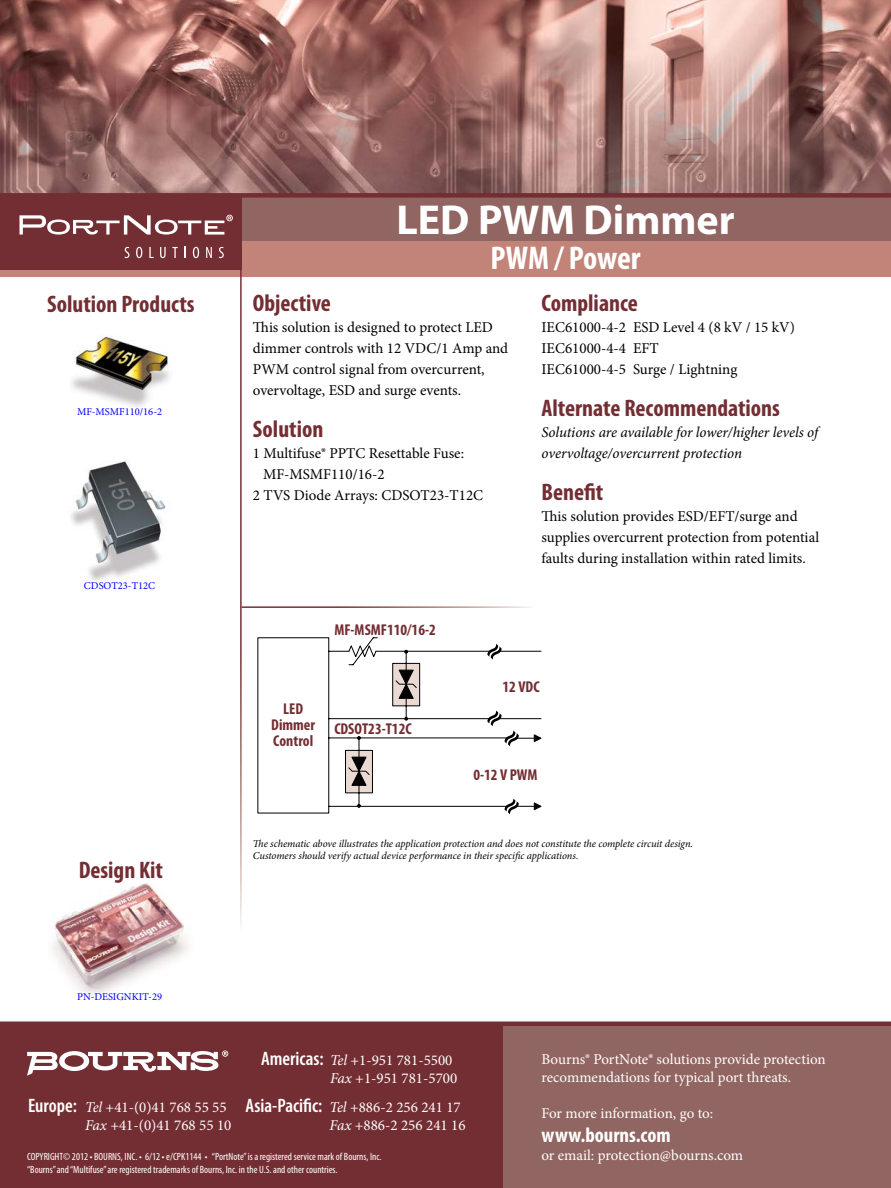
<style>
.page{position:relative;width:891px;height:1188px;background:#fff}
.page>*{position:absolute;margin:0;border:0;box-sizing:border-box;transform-origin:0 0}
.t1{font:700 42px "Myriad Pro";color:#fff}
.t2{font:700 condensed 33px "Myriad Pro";letter-spacing:-.005em;color:#fff}
.t3{font:700 condensed 24px "Myriad Pro";color:#732e33}
.t4{font:700 condensed 21px "Myriad Pro";color:#fff}
.t5{font:700 condensed 15.75px/15.9px "Myriad Pro";color:#732e33;text-align:center}
.t6{font:15px/21px "Minion Pro";color:#000}
.t7{font:15px/18px "Minion Pro";color:#fff}
.t8{font:italic 15px/21px "Minion Pro";letter-spacing:-.01em;color:#000}
.t9{font:condensed 10.5px/12.6px "Myriad Pro";color:#fff}
.t10{font:italic 10.5px/12px "Minion Pro";letter-spacing:-.01em;color:#000}
.t11{font:10.5px "Minion Pro";color:#00f}
.s1{font-family:"Myriad Pro";font-weight:600;font-stretch:condensed;font-size:19.5px}
.s2{font-style:italic}
</style>
<div class="page">
<img style="left:0;top:0;width:891px;height:193px">
<div style="left:0;top:238px;width:891px;height:38px;background:#c28378"></div>
<div style="left:179px;top:197px;width:712px;height:43px;background:#916561"></div>
<div style="left:0;top:196px;width:242px;height:74px;background:#732e33"></div>
<hr style="left:240px;top:196px;width:2px;height:974px;background:#fff">
<div style="left:482px;top:1024px;width:409px;height:164px;background:#916561"></div>
<div style="left:0;top:1024px;width:502px;height:164px;background:#732e33"></div>
<img style="left:71px;top:336px;width:100px;height:245px">
<div style="left:0;top:193px;width:891px;height:5px;background:#732e33"></div>
<svg style="left:125px;top:247px;width:4px;height:11px"></svg>
<svg style="left:136px;top:247px;width:6px;height:11px"></svg>
<svg style="left:149px;top:247px;width:5px;height:11px"></svg>
<svg style="left:160px;top:247px;width:6px;height:11px"></svg>
<svg style="left:172px;top:247px;width:6px;height:11px"></svg>
<svg style="left:184px;top:247px;width:2px;height:11px"></svg>
<svg style="left:193px;top:247px;width:6px;height:11px"></svg>
<svg style="left:206px;top:247px;width:6px;height:11px"></svg>
<svg style="left:219px;top:247px;width:5px;height:11px"></svg>
<svg style="left:19px;top:215px;width:214px;height:20px"></svg>
<hr style="left:0;top:1022px;width:891px;height:4px;background:#732e33">
<svg style="left:27px;top:1051px;width:201px;height:25px"></svg>
<img style="left:52px;top:883px;width:138px;height:112px">
<svg style="left:257px;top:637px;width:251px;height:177px"></svg>
<svg style="left:345px;top:637px;width:76px;height:171px"></svg>
<hr style="left:499px;top:651px;width:42px;height:1px;background:#010101">
<svg style="left:487px;top:644px;width:15px;height:16px"></svg>
<svg style="left:487px;top:710px;width:55px;height:36px"></svg>
<svg style="left:505px;top:799px;width:37px;height:15px"></svg>
<h3 class="t3" style="left:47px;top:289px;width:149px">Solution Products</h3>
<p class="t11" style="left:77px;top:405px;width:87px">MF-MSMF110/16-2</p>
<p class="t11" style="left:84px;top:578px;width:73px">CDSOT23-T12C</p>
<h3 class="t3" style="left:79px;top:855px;width:86px">Design Kit</h3>
<p class="t11" style="left:77px;top:990px;width:86px">PN-DESIGNKIT-29</p>
<h1 class="t1" style="left:396px;top:193px;width:340px">LED PWM Dimmer</h1>
<h2 class="t2" style="left:491px;top:237px;width:151px">PWM / Power</h2>
<h3 class="t3" style="left:253px;top:288px;width:79px">Objective</h3>
<p class="t6" style="left:253px;top:317px;width:257px">This solution is designed to protect LED dimmer controls with 12 VDC/1 Amp and PWM control signal from overcurrent, overvoltage, ESD and surge events.</p>
<h3 class="t3" style="left:253px;top:414px;width:72px">Solution</h3>
<p class="t6" style="left:253px;top:443px;width:213px">1 Multifuse® PPTC Resettable Fuse:</p>
<p class="t6" style="left:263px;top:464px;width:123px">MF-MSMF110/16-2</p>
<p class="t6" style="left:253px;top:485px;width:232px">2 TVS Diode Arrays: CDSOT23-T12C</p>
<p class="t5" style="left:334px;top:622px;width:103px">MF-MSMF110/16-2</p>
<h3 class="t3" style="left:542px;top:288px;width:98px">Compliance</h3>
<p class="t6" style="left:542px;top:317px;width:255px">IEC61000-4-2 ESD Level 4 (8 kV / 15 kV)<br>IEC61000-4-4 EFT<br>IEC61000-4-5 Surge / Lightning</p>
<h3 class="t3" style="left:542px;top:393px;width:240px">Alternate Recommendations</h3>
<p class="t8" style="left:542px;top:422px;width:278px">Solutions are available for lower/higher levels of overvoltage/overcurrent protection</p>
<h3 class="t3" style="left:542px;top:477px;width:63px">Benefit</h3>
<p class="t6" style="left:542px;top:506px;width:279px">This solution provides ESD/EFT/surge and supplies overcurrent protection from potential faults during installation within rated limits.</p>
<p class="t5" style="left:271px;top:701px;width:45px">LED<br>Dimmer<br>Control</p>
<p class="t5" style="left:334px;top:721px;width:79px">CDSOT23-T12C</p>
<p class="t5" style="left:503px;top:680px;width:38px">12 VDC</p>
<p class="t5" style="left:473px;top:767px;width:66px">0-12 V PWM</p>
<p class="t10" style="left:253px;top:837px;width:442px">The schematic above illustrates the application protection and does not constitute the complete circuit design.<br>Customers should verify actual device performance in their specific applications.</p>
<p class="t7" style="left:85px;top:1098px;width:148px;text-indent:-57px"><span class="s1">Europe:</span> <span class="s2">Tel</span> +41-(0)41 768 55 55<br><span class="s2">Fax</span> +41-(0)41 768 55 10</p>
<p class="t7" style="left:330px;top:1051px;width:129px;text-indent:-69px"><span class="s1">Americas:</span> <span class="s2">Tel</span> +1-951 781-5500<br><span class="s2">Fax</span> +1-951 781-5700</p>
<p class="t7" style="left:330px;top:1098px;width:137px;text-indent:-84px"><span class="s1">Asia-Pacific:</span> <span class="s2">Tel</span> +886-2 256 241 17<br><span class="s2">Fax</span> +886-2 256 241 16</p>
<p class="t9" style="left:27px;top:1150px;width:356px">COPYRIGHT© 2012 • BOURNS, INC. • 6/12 • e/CPK1144 • “PortNote” is a registered service mark of Bourns, Inc. “Bourns” and “Multifuse” are registered trademarks of Bourns, Inc. in the U.S. and other countries.</p>
<p class="t7" style="left:541px;top:1050px;width:286px">Bourns® PortNote® solutions provide protection recommendations for typical port threats.</p>
<p class="t7" style="left:541px;top:1104px;width:173px">For more information, go to:</p>
<h3 class="t4" style="left:542px;top:1122px;width:131px">www.bourns.com</h3>
<p class="t7" style="left:542px;top:1146px;width:203px">or email: protection@bourns.com</p>
</div>
